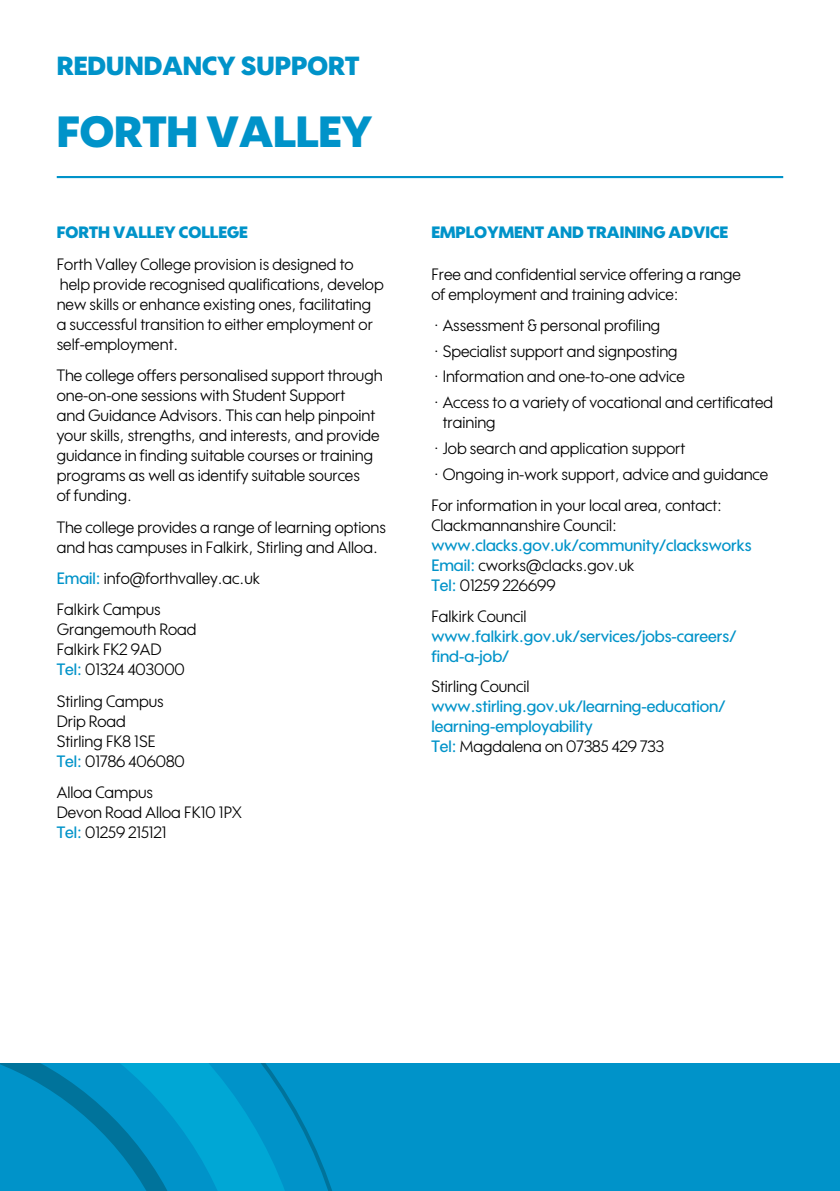
<style>
.page{position:relative;width:840px;height:1191px;background:#fff}
.page>*{position:absolute;margin:0;border:0;box-sizing:border-box;transform-origin:0 0}
.t1{font:900 42.4px "Wes FY";color:#0093c9}
.t2{font:900 25.4px "Wes FY";color:#0093c9}
.t3{font:16px/20px "Wes FY";color:#000}
.t4{font:500 16px/20px "Wes FY";color:#0093c9}
.t5{font:900 16px "Wes FY";color:#0093c9}
.s1{font-weight:500;color:#0093c9}
.s2{font-weight:400;color:#000}
</style>
<div class="page">
<hr style="left:57px;top:176px;width:725px;height:2px;background:#0093c9">
<div style="left:0;top:1063px;width:839px;height:128px;background:#0093c9"></div>
<svg style="left:0;top:1063px;width:332px;height:128px"></svg>
<h2 class="t2" style="left:57px;top:50px;width:304px">REDUNDANCY SUPPORT</h2>
<h1 class="t1" style="left:57px;top:106px;width:317px">FORTH VALLEY</h1>
<p class="t5" style="left:57px;top:222px;width:192px">FORTH VALLEY COLLEGE</p>
<p class="t3" style="left:57px;top:254px;width:328px">Forth Valley College provision is designed to help provide recognised qualifications, develop new skills or enhance existing ones, facilitating a successful transition to either employment or self-employment.</p>
<p class="t3" style="left:57px;top:365px;width:327px">The college offers personalised support through one-on-one sessions with Student Support<br>and Guidance Advisors. This can help pinpoint your skills, strengths, and interests, and provide guidance in finding suitable courses or training programs as well as identify suitable sources<br>of funding.</p>
<p class="t3" style="left:57px;top:516px;width:330px">The college provides a range of learning options and has campuses in Falkirk, Stirling and Alloa.</p>
<p class="t3" style="left:57px;top:562px;width:205px;line-height:31.4px"><span class="s1">Email:</span> info@forthvalley.ac.uk<br>Falkirk Campus</p>
<p class="t3" style="left:57px;top:619px;width:141px">Grangemouth Road<br>Falkirk FK2 9AD<br><span class="s1">Tel:</span> 01324 403000</p>
<p class="t3" style="left:57px;top:690px;width:129px">Stirling Campus<br>Drip Road<br>Stirling FK8 1SE<br><span class="s1">Tel:</span> 01786 406080</p>
<p class="t3" style="left:57px;top:782px;width:186px">Alloa Campus<br>Devon Road Alloa FK10 1PX<br><span class="s1">Tel:</span> 01259 215121</p>
<p class="t5" style="left:431px;top:223px;width:298px">EMPLOYMENT AND TRAINING ADVICE</p>
<p class="t3" style="left:431px;top:264px;width:311px">Free and confidential service offering a range of employment and training advice:</p>
<p class="t3" style="left:431px;top:315px;width:230px">•Assessment &amp; personal profiling</p>
<p class="t3" style="left:431px;top:341px;width:248px">•Specialist support and signposting</p>
<p class="t3" style="left:431px;top:366px;width:255px">•Information and one-to-one advice</p>
<p class="t3" style="left:442px;top:392px;width:332px;text-indent:-11px">•Access to a variety of vocational and certificated training</p>
<p class="t3" style="left:431px;top:438px;width:255px">•Job search and application support</p>
<p class="t3" style="left:431px;top:458px;width:338px;line-height:31.4px">•Ongoing in-work support, advice and guidance<br>For information in your local area, contact:</p>
<p class="t3" style="left:431px;top:515px;width:187px">Clackmannanshire Council:</p>
<p class="t4" style="left:431px;top:535px;width:321px">www.clacks.gov.uk/community/clacksworks<br>Email: <span class="s2">cworks@clacks.gov.uk<br></span>Tel: <span class="s2">01259 226699</span></p>
<p class="t3" style="left:431px;top:606px;width:97px">Falkirk Council</p>
<p class="t4" style="left:431px;top:626px;width:306px">www.falkirk.gov.uk/services/jobs-careers/ find-a-job/</p>
<p class="t3" style="left:431px;top:676px;width:100px">Stirling Council</p>
<p class="t4" style="left:431px;top:696px;width:295px">www.stirling.gov.uk/learning-education/ learning-employability<br>Tel: <span class="s2">Magdalena on 07385 429 733</span></p>
</div>
